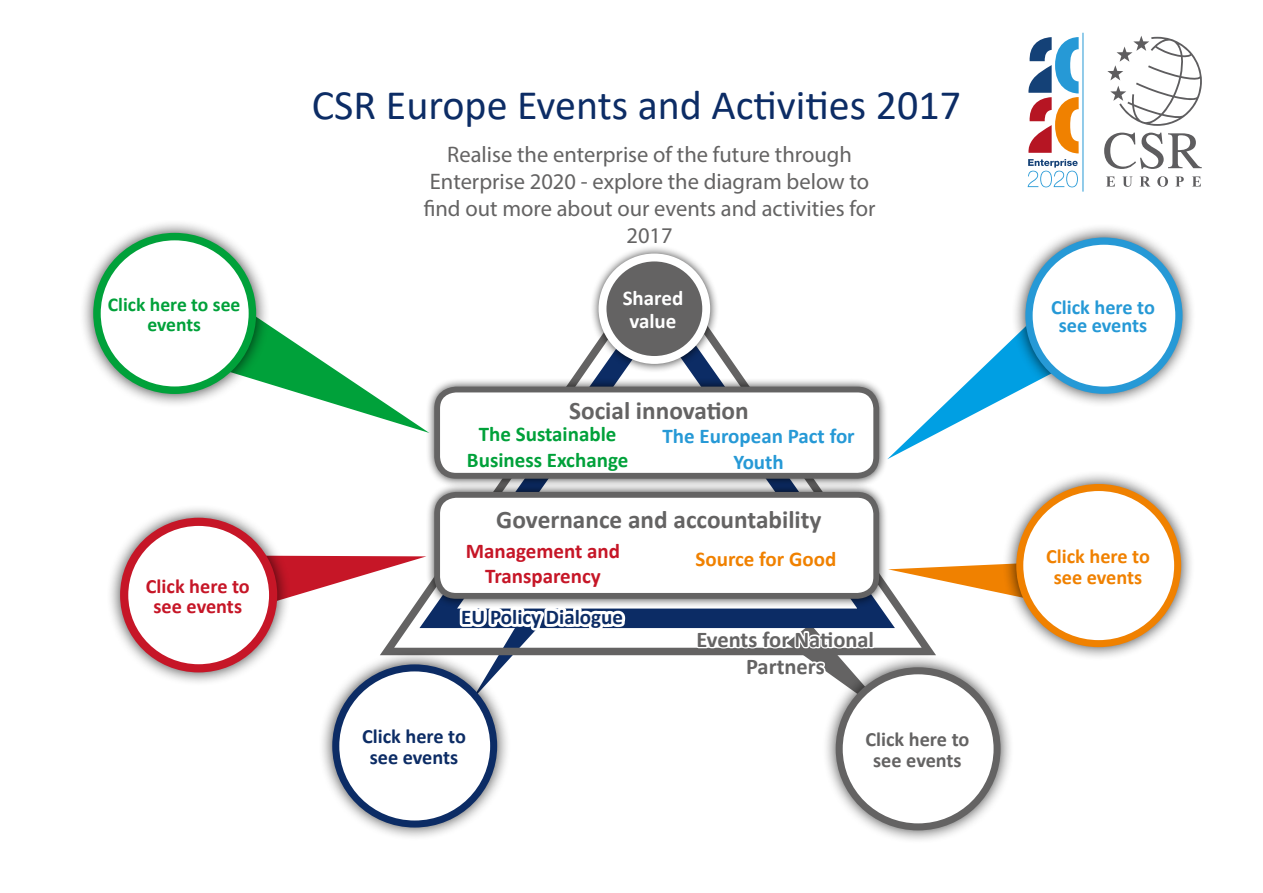
<style>
.page{position:relative;width:1263px;height:893px;background:#fff}
.page>*{position:absolute;margin:0;border:0;box-sizing:border-box;transform-origin:0 0}
.t1{font:42px "Calibri";color:#0c2c65}
.t2{font:700 25.35px "Calibri";color:#646363}
.t3{font:22.5px/27px "Myriad Pro";color:#646363;text-align:center}
.t4{font:700 22.5px/27px "Calibri";color:#646363;text-align:center}
.t5{font:700 21px/25.2px "Calibri";color:#00a13a;text-align:center}
.t6{font:700 21px/25.2px "Calibri";color:#c61627;text-align:center}
.t7{font:700 21px/25.2px "Calibri";color:#2699d6;text-align:center}
.t8{font:700 21px "Calibri";color:#0c2c65}
.t9{font:700 21px "Calibri";color:#f08100}
.t10{font:700 21px/23.7px "Calibri";color:#fff;text-align:center}
.t11{font:700 20.25px/17.5px "Calibri";color:#2699d6;text-align:center}
.t12{font:700 20.25px/21px "Calibri";color:#f08100;text-align:center}
.t13{font:700 20.25px/20.2px "Calibri";color:#c61627;text-align:center}
.t14{font:700 20.25px/21px "Calibri";color:#0c2c65;text-align:center}
.t15{font:700 20.25px/21px "Calibri";color:#646363;text-align:center}
.t16{font:700 19.5px/19.5px "Calibri";color:#00a13a;text-align:center}
</style>
<div class="page">
<svg style="left:383px;top:623px;width:552px;height:33px"></svg>
<svg style="left:401px;top:342px;width:513px;height:296px"></svg>
<div style="left:589px;top:245px;width:130px;height:128px;background:#000;opacity:.75"></div>
<div style="left:602px;top:257px;width:104px;height:103px;background:#646363;border-radius:50%"></div>
<div style="left:598px;top:254px;width:112px;height:110px;border:8px solid #fff;border-radius:50%"></div>
<div style="left:425px;top:377px;width:463px;height:111px;background:#000;opacity:.75"></div>
<div style="left:437px;top:390px;width:439px;height:86px;background:#fff;border-radius:19px"></div>
<div style="left:434px;top:387px;width:445px;height:92px;border:6px solid #646363;border-radius:19px"></div>
<div style="left:425px;top:483px;width:463px;height:125px;background:#000;opacity:.75"></div>
<div style="left:437px;top:495px;width:439px;height:101px;background:#fff;border-radius:19px"></div>
<div style="left:434px;top:492px;width:445px;height:107px;border:6px solid #646363;border-radius:19px"></div>
<svg style="left:454px;top:602px;width:176px;height:55px"></svg>
<svg style="left:1104px;top:133px;width:98px;height:36px"></svg>
<svg style="left:1107px;top:36px;width:95px;height:90px"></svg>
<svg style="left:1106px;top:176px;width:9px;height:11px"></svg>
<svg style="left:1122px;top:176px;width:11px;height:11px"></svg>
<svg style="left:1139px;top:176px;width:11px;height:11px"></svg>
<svg style="left:1157px;top:176px;width:11px;height:11px"></svg>
<svg style="left:1175px;top:176px;width:9px;height:11px"></svg>
<svg style="left:1192px;top:176px;width:9px;height:11px"></svg>
<svg style="left:1028px;top:37px;width:51px;height:116px"></svg>
<svg style="left:1028px;top:159px;width:50px;height:28px"></svg>
<hr style="left:1083px;top:33px;width:1px;height:159px;background:#2699d6">
<svg style="left:694px;top:617px;width:201px;height:46px"></svg>
<svg style="left:270px;top:326px;width:159px;height:107px"></svg>
<svg style="left:887px;top:340px;width:124px;height:119px"></svg>
<svg style="left:888px;top:560px;width:114px;height:49px"></svg>
<div style="left:79px;top:219px;width:191px;height:189px;background:#000;opacity:.75"></div>
<div style="left:97px;top:237px;width:155px;height:153px;background:#fff;border-radius:50%"></div>
<div style="left:93px;top:233px;width:163px;height:161px;border:8px solid #00a13a;border-radius:50%"></div>
<div style="left:1011px;top:223px;width:186px;height:185px;background:#000;opacity:.75"></div>
<div style="left:1029px;top:241px;width:150px;height:149px;background:#fff;border-radius:50%"></div>
<div style="left:1025px;top:237px;width:157px;height:157px;border:7px solid #2699d6;border-radius:50%"></div>
<div style="left:1002px;top:470px;width:193px;height:191px;background:#000;opacity:.75"></div>
<div style="left:1020px;top:487px;width:158px;height:157px;background:#fff;border-radius:50%"></div>
<div style="left:1016px;top:484px;width:165px;height:163px;border:7px solid #f08100;border-radius:50%"></div>
<svg style="left:291px;top:556px;width:135px;height:56px"></svg>
<div style="left:106px;top:504px;width:185px;height:183px;background:#000;opacity:.75"></div>
<div style="left:124px;top:522px;width:149px;height:146px;background:#fff;border-radius:50%"></div>
<div style="left:120px;top:518px;width:157px;height:154px;border:8px solid #c61627;border-radius:50%"></div>
<div style="left:318px;top:650px;width:193px;height:191px;background:#000;opacity:.75"></div>
<div style="left:336px;top:668px;width:158px;height:156px;background:#fff;border-radius:50%"></div>
<div style="left:332px;top:664px;width:165px;height:163px;border:7px solid #0c2c65;border-radius:50%"></div>
<div style="left:822px;top:653px;width:192px;height:191px;background:#000;opacity:.75"></div>
<div style="left:839px;top:671px;width:158px;height:156px;background:#fff;border-radius:50%"></div>
<div style="left:836px;top:667px;width:164px;height:163px;border:7px solid #646363;border-radius:50%"></div>
<h1 class="t1" style="left:312px;top:76px;width:650px">CSR Europe Events and Activities 2017</h1>
<p class="t3" style="left:424px;top:141px;width:453px">Realise the enterprise of the future through Enterprise 2020 - explore the diagram below to find out more about our events and activities for 2017</p>
<p class="t10" style="left:623px;top:286px;width:62px">Shared value</p>
<p class="t16" style="left:108px;top:295px;width:134px">Click here to see events</p>
<p class="t11" style="left:1051px;top:299px;width:105px">Click here to see events</p>
<p class="t2" style="left:569px;top:393px;width:181px">Social innovation</p>
<p class="t5" style="left:467px;top:421px;width:163px">The Sustainable<br>Business Exchange</p>
<p class="t7" style="left:662px;top:424px;width:194px">The European Pact for<br>Youth</p>
<p class="t13" style="left:146px;top:575px;width:105px">Click here to see events</p>
<p class="t2" style="left:496px;top:502px;width:327px">Governance and accountability</p>
<p class="t6" style="left:466px;top:538px;width:156px">Management and<br>Transparency</p>
<p class="t9" style="left:695px;top:544px;width:142px">Source for Good</p>
<p class="t8" style="left:461px;top:602px;width:163px">EU Policy Dialogue</p>
<p class="t4" style="left:697px;top:625px;width:179px">Events for National<br>Partners</p>
<p class="t14" style="left:362px;top:726px;width:105px">Click here to see events</p>
<p class="t15" style="left:865px;top:728px;width:105px">Click here to see events</p>
<p class="t12" style="left:1046px;top:545px;width:105px">Click here to see events</p>
</div>
